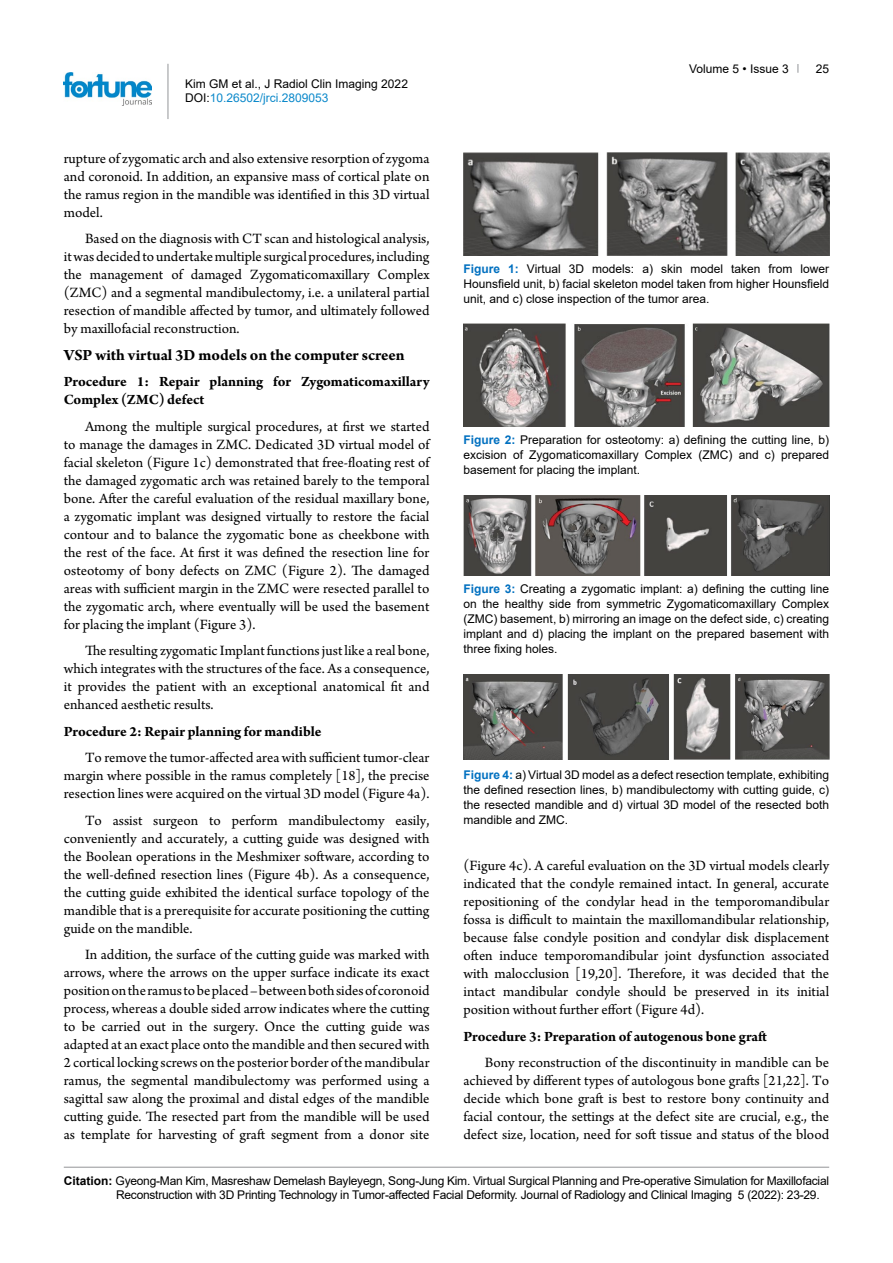
<style>
.page{position:relative;width:893px;height:1263px;background:#fff}
.page>*{position:absolute;margin:0;border:0;box-sizing:border-box;transform-origin:0 0}
.t1{font:700 16.5px "Arno Pro";color:#000}
.t2{font:15px/18px "Arno Pro";color:#000;text-align:justify}
.t3{font:700 15px/18px "Arno Pro";letter-spacing:-.005em;color:#000}
.t4{font:12px/15px "Arial";color:#000;text-align:justify}
.t5{font:12px/14.4px "Arial";letter-spacing:-.02em;color:#000}
.s1{color:#0a88ca}
.s2{font-weight:700;color:#0070c0}
.s3{font-weight:700}
</style>
<div class="page">
<hr style="left:168px;top:64px;width:1px;height:55px;background:#939598">
<img style="left:64px;top:72px;width:88px;height:33px">
<hr style="left:64px;top:1167px;width:765px;height:1px;background:#939598">
<img style="left:463px;top:152px;width:366px;height:103px">
<img style="left:463px;top:324px;width:366px;height:103px">
<img style="left:463px;top:495px;width:366px;height:81px">
<img style="left:463px;top:674px;width:366px;height:85px">
<p class="t4" style="left:185px;top:76px;width:224px;line-height:14.4px">Kim GM et al., J Radiol Clin Imaging 2022<br>DOI:<span class="s1">10.26502/jrci.2809053</span></p>
<p class="t2" style="left:64px;top:150px;width:367px">rupture of zygomatic arch and also extensive resorption of zygoma and coronoid. In addition, an expansive mass of cortical plate on the ramus region in the mandible was identified in this 3D virtual model.</p>
<p class="t2" style="left:64px;top:230px;width:367px;text-indent:21px">Based on the diagnosis with CT scan and histological analysis, it was decided to undertake multiple surgical procedures, including the management of damaged Zygomaticomaxillary Complex (ZMC) and a segmental mandibulectomy, i.e. a unilateral partial resection of mandible affected by tumor, and ultimately followed by maxillofacial reconstruction.</p>
<p class="t1" style="left:64px;top:345px;width:342px">VSP with virtual 3D models on the computer screen</p>
<p class="t3" style="left:64px;top:373px;width:367px">Procedure 1: Repair planning for Zygomaticomaxillary<br>Complex (ZMC) defect</p>
<p class="t2" style="left:64px;top:418px;width:367px;text-indent:21px">Among the multiple surgical procedures, at first we started to manage the damages in ZMC. Dedicated 3D virtual model of facial skeleton (Figure 1c) demonstrated that free-floating rest of the damaged zygomatic arch was retained barely to the temporal bone. After the careful evaluation of the residual maxillary bone, a zygomatic implant was designed virtually to restore the facial contour and to balance the zygomatic bone as cheekbone with the rest of the face. At first it was defined the resection line for osteotomy of bony defects on ZMC (Figure 2). The damaged areas with sufficient margin in the ZMC were resected parallel to the zygomatic arch, where eventually will be used the basement for placing the implant (Figure 3).</p>
<p class="t2" style="left:64px;top:642px;width:367px;text-indent:21px">The resulting zygomatic Implant functions just like a real bone, which integrates with the structures of the face. As a consequence, it provides the patient with an exceptional anatomical fit and enhanced aesthetic results.</p>
<p class="t3" style="left:64px;top:723px;width:259px">Procedure 2: Repair planning for mandible</p>
<p class="t2" style="left:64px;top:749px;width:367px;text-indent:21px">To remove the tumor-affected area with sufficient tumor-clear margin where possible in the ramus completely [18], the precise resection lines were acquired on the virtual 3D model (Figure 4a).</p>
<p class="t2" style="left:64px;top:812px;width:367px;text-indent:21px">To assist surgeon to perform mandibulectomy easily, conveniently and accurately, a cutting guide was designed with the Boolean operations in the Meshmixer software, according to the well-defined resection lines (Figure 4b). As a consequence, the cutting guide exhibited the identical surface topology of the mandible that is a prerequisite for accurate positioning the cutting guide on the mandible.</p>
<p class="t2" style="left:64px;top:946px;width:367px;text-indent:21px">In addition, the surface of the cutting guide was marked with arrows, where the arrows on the upper surface indicate its exact position on the ramus to be placed – between both sides of coronoid process, whereas a double sided arrow indicates where the cutting to be carried out in the surgery. Once the cutting guide was adapted at an exact place onto the mandible and then secured with 2 cortical locking screws on the posterior border of the mandibular ramus, the segmental mandibulectomy was performed using a sagittal saw along the proximal and distal edges of the mandible cutting guide. The resected part from the mandible will be used as template for harvesting of graft segment from a donor site</p>
<p class="t4" style="left:689px;top:61px;width:101px">Volume 5 • Issue 3</p>
<p class="t4" style="left:816px;top:61px;width:15px">25</p>
<p class="t4" style="left:463px;top:261px;width:367px"><span class="s2">Figure 1:</span> Virtual 3D models: a) skin model taken from lower Hounsfield unit, b) facial skeleton model taken from higher Hounsfield unit, and c) close inspection of the tumor area.</p>
<p class="t4" style="left:463px;top:432px;width:367px"><span class="s2">Figure 2:</span> Preparation for osteotomy: a) defining the cutting line, b) excision of Zygomaticomaxillary Complex (ZMC) and c) prepared basement for placing the implant.</p>
<p class="t4" style="left:463px;top:581px;width:367px"><span class="s2">Figure 3:</span> Creating a zygomatic implant: a) defining the cutting line on the healthy side from symmetric Zygomaticomaxillary Complex (ZMC) basement, b) mirroring an image on the defect side, c) creating implant and d) placing the implant on the prepared basement with three fixing holes.</p>
<p class="t4" style="left:463px;top:767px;width:367px"><span class="s2">Figure 4:</span> a) Virtual 3D model as a defect resection template, exhibiting the defined resection lines, b) mandibulectomy with cutting guide, c) the resected mandible and d) virtual 3D model of the resected both mandible and ZMC.</p>
<p class="t2" style="left:463px;top:857px;width:367px">(Figure 4c). A careful evaluation on the 3D virtual models clearly indicated that the condyle remained intact. In general, accurate repositioning of the condylar head in the temporomandibular fossa is difficult to maintain the maxillomandibular relationship, because false condyle position and condylar disk displacement often induce temporomandibular joint dysfunction associated with malocclusion [19,20]. Therefore, it was decided that the intact mandibular condyle should be preserved in its initial position without further effort (Figure 4d).</p>
<p class="t3" style="left:463px;top:1028px;width:305px">Procedure 3: Preparation of autogenous bone graft</p>
<p class="t2" style="left:463px;top:1054px;width:367px;text-indent:21px">Bony reconstruction of the discontinuity in mandible can be achieved by different types of autologous bone grafts [21,22]. To decide which bone graft is best to restore bony continuity and facial contour, the settings at the defect site are crucial, e.g., the defect size, location, need for soft tissue and status of the blood</p>
<p class="t5" style="left:116px;top:1173px;width:714px;text-indent:-52px"><span class="s3">Citation:</span> Gyeong-Man Kim, Masreshaw Demelash Bayleyegn, Song-Jung Kim. Virtual Surgical Planning and Pre-operative Simulation for Maxillofacial<br>Reconstruction with 3D Printing Technology in Tumor-affected Facial Deformity. Journal of Radiology and Clinical Imaging 5 (2022): 23-29.</p>
</div>
